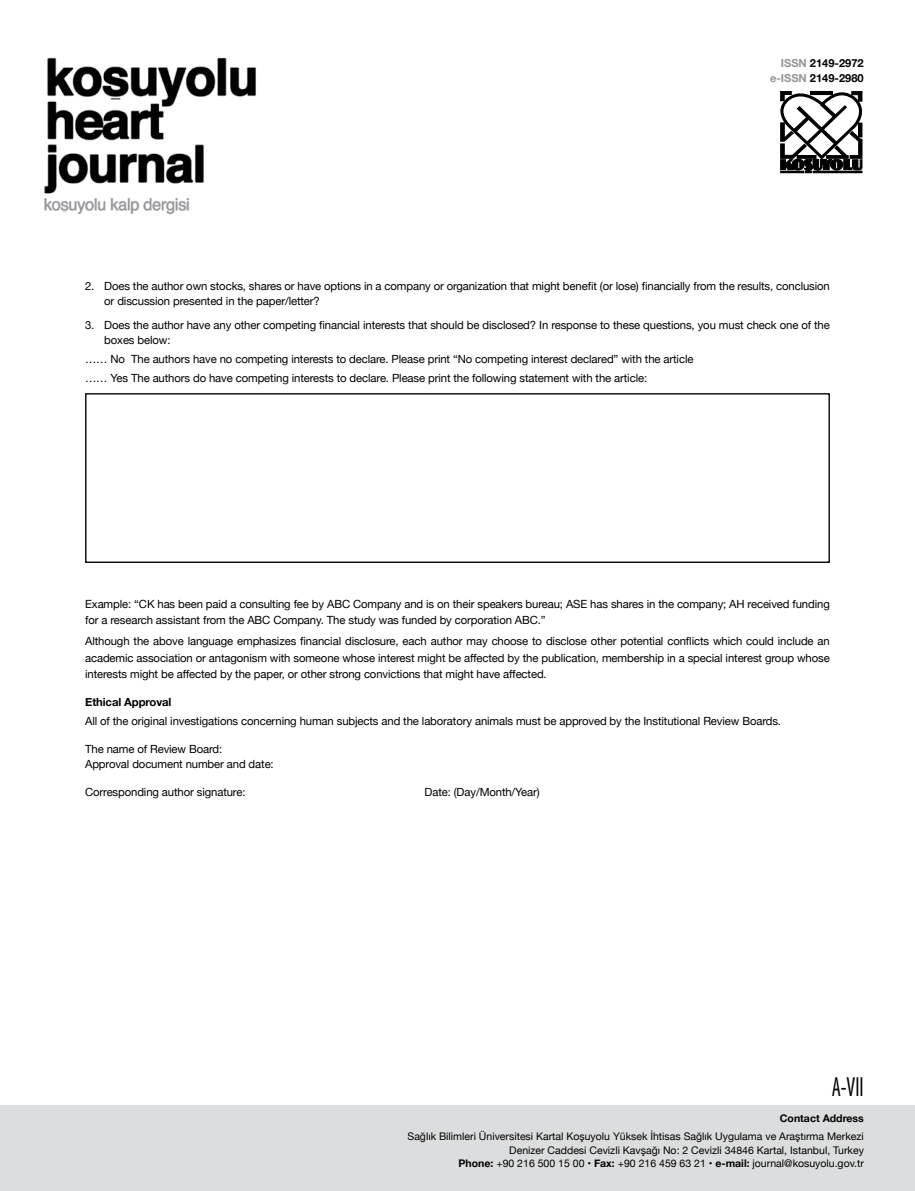
<style>
.page{position:relative;width:915px;height:1191px;background:#fff}
.page>*{position:absolute;margin:0;border:0;box-sizing:border-box;transform-origin:0 0}
.t1{font:condensed 27.75px "Myriad Pro";color:#000;scale:.76 1}
.t2{font:11.25px/15px "Helvetica Neue";letter-spacing:-.01em;color:#000}
.t3{font:700 11.25px "Helvetica Neue";letter-spacing:-.01em;color:#000}
.t4{font:700 11.1px/14.9px "Helvetica Neue";color:#000;text-align:right}
.t5{font:10.5px/13.5px "Helvetica Neue";color:#000;text-align:right}
.t6{font:700 10.5px "Helvetica Neue";color:#000}
.s1{color:#939598}
.s2{font-weight:700}
</style>
<div class="page">
<img style="left:44px;top:57px;width:212px;height:158px">
<svg style="left:780px;top:90px;width:83px;height:83px"></svg>
<div style="left:0;top:1106px;width:914px;height:85px;background:#dcddde"></div>
<div style="left:85px;top:393px;width:744px;height:170px;border:1px solid #000"></div>
<p class="t4" style="left:769px;top:56px;width:95px"><span class="s1">ISSN</span> 2149-2972 <span class="s1">e-ISSN</span> 2149-2980</p>
<p class="t2" style="left:104px;top:279px;width:726px;text-indent:-19px">2. Does the author own stocks, shares or have options in a company or organization that might benefit (or lose) financially from the results, conclusion or discussion presented in the paper/letter?</p>
<p class="t2" style="left:104px;top:318px;width:726px;text-indent:-19px">3. Does the author have any other competing financial interests that should be disclosed? In response to these questions, you must check one of the boxes below:</p>
<p class="t2" style="left:85px;top:350px;width:609px;line-height:19.2px">…… No The authors have no competing interests to declare. Please print “No competing interest declared” with the article …… Yes The authors do have competing interests to declare. Please print the following statement with the article:</p>
<p class="t2" style="left:85px;top:596px;width:746px;line-height:16.5px">Example: “CK has been paid a consulting fee by ABC Company and is on their speakers bureau; ASE has shares in the company; AH received funding for a research assistant from the ABC Company. The study was funded by corporation ABC.”</p>
<p class="t2" style="left:85px;top:633px;width:746px;line-height:16.5px;text-align:justify">Although the above language emphasizes financial disclosure, each author may choose to disclose other potential conflicts which could include an academic association or antagonism with someone whose interest might be affected by the publication, membership in a special interest group whose interests might be affected by the paper, or other strong convictions that might have affected.</p>
<p class="t3" style="left:85px;top:693px;width:88px">Ethical Approval</p>
<p class="t2" style="left:85px;top:714px;width:697px">All of the original investigations concerning human subjects and the laboratory animals must be approved by the Institutional Review Boards.</p>
<p class="t2" style="left:85px;top:742px;width:190px">The name of Review Board:<br>Approval document number and date:</p>
<p class="t2" style="left:85px;top:784px;width:162px">Corresponding author signature:</p>
<p class="t2" style="left:424px;top:784px;width:117px">Date: (Day/Month/Year)</p>
<h1 class="t1" style="left:831px;top:1070px;width:44px">A-VII</h1>
<p class="t6" style="left:779px;top:1110px;width:86px">Contact Address</p>
<p class="t5" style="left:407px;top:1130px;width:457px">Sağlık Bilimleri Üniversitesi Kartal Koşuyolu Yüksek İhtisas Sağlık Uygulama ve Araştırma Merkezi<br>Denizer Caddesi Cevizli Kavşağı No: 2 Cevizli 34846 Kartal, Istanbul, Turkey<br><span class="s2">Phone:</span> +90 216 500 15 00 • <span class="s2">Fax:</span> +90 216 459 63 21 • <span class="s2">e-mail:</span> journal@kosuyolu.gov.tr</p>
</div>
